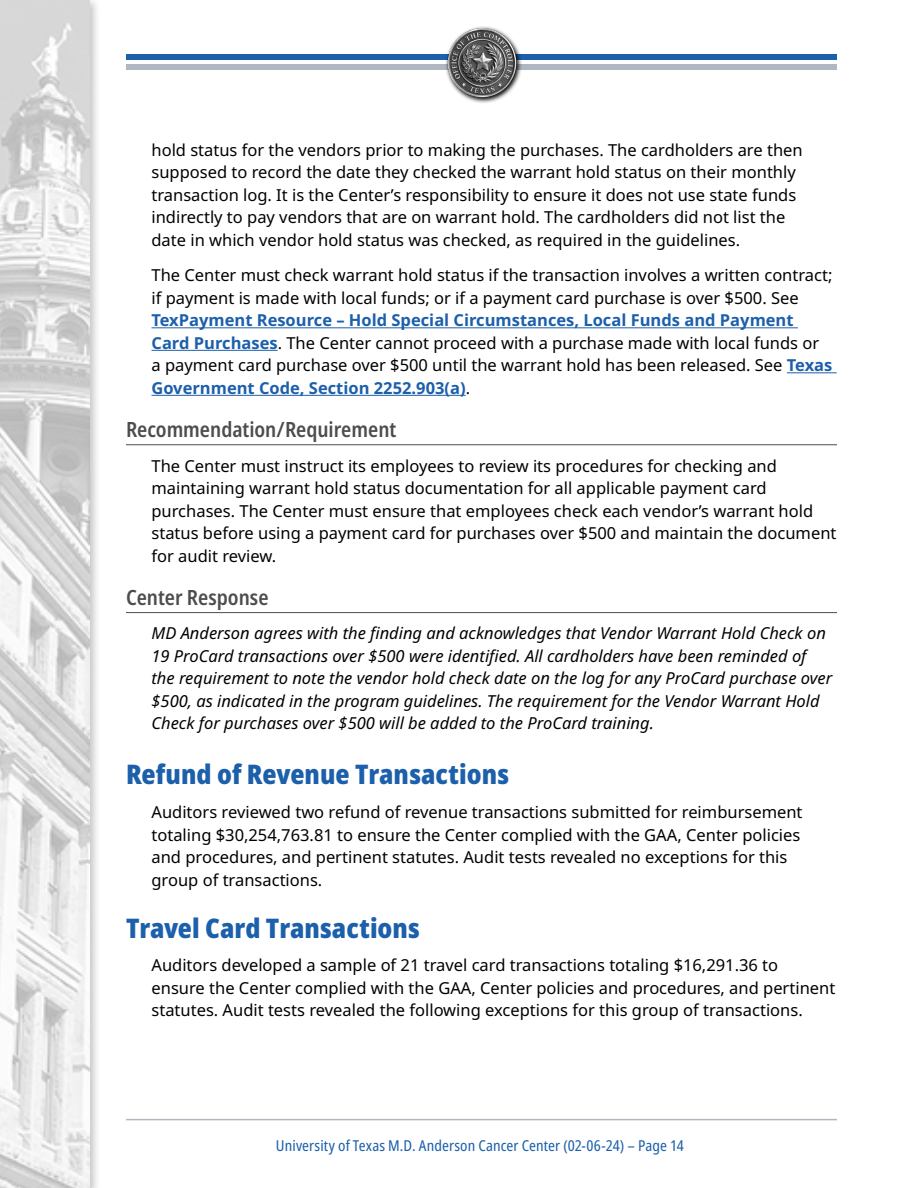
<style>
.page{position:relative;width:918px;height:1188px;background:#fff}
.page>*{position:absolute;margin:0;border:0;box-sizing:border-box;transform-origin:0 0}
.t1{font:900 condensed 27px "Noto Sans";color:#1c5fab}
.t2{font:600 condensed 21px "Noto Sans";color:#4d4d4f}
.t3{font:16.5px/22.5px "Noto Sans";color:#000}
.t4{font:italic 16.5px/22.5px "Noto Sans";color:#000}
.t5{font:condensed 15px "Noto Sans";letter-spacing:.005em;color:#1c5fab}
.s1{font-weight:700;color:#1c5fab}
</style>
<div class="page">
<hr style="left:126px;top:1119px;width:711px;height:1px;background:#b0b7c1">
<div style="left:126px;top:54px;width:711px;height:5px;background:#1c5fab"></div>
<div style="left:126px;top:64px;width:711px;height:6px;background:#b0b7c1"></div>
<div style="left:0;top:0;width:101px;height:1188px;background:#000;opacity:.75"></div>
<img style="left:0;top:0;width:90px;height:1188px">
<svg style="left:472px;top:26px;width:50px;height:77px"></svg>
<img style="left:445px;top:27px;width:73px;height:74px">
<hr style="left:152px;top:327px;width:646px;height:1px;background:#1c5fab">
<hr style="left:152px;top:350px;width:126px;height:1px;background:#1c5fab">
<hr style="left:787px;top:372px;width:50px;height:1px;background:#1c5fab">
<hr style="left:152px;top:395px;width:314px;height:1px;background:#1c5fab">
<hr style="left:126px;top:444px;width:711px;height:1px;background:#4d4d4f">
<hr style="left:126px;top:612px;width:711px;height:1px;background:#4d4d4f">
<p class="t3" style="left:152px;top:139px;width:653px">hold status for the vendors prior to making the purchases. The cardholders are then supposed to record the date they checked the warrant hold status on their monthly transaction log. It is the Center’s responsibility to ensure it does not use state funds indirectly to pay vendors that are on warrant hold. The cardholders did not list the date in which vendor hold status was checked, as required in the guidelines.</p>
<p class="t3" style="left:152px;top:264px;width:683px">The Center must check warrant hold status if the transaction involves a written contract; if payment is made with local funds; or if a payment card purchase is over $500. See</p>
<p class="t3" style="left:152px;top:309px;width:682px"><span class="s1">TexPayment Resource – Hold Special Circumstances, Local Funds and Payment Card Purchases</span>. The Center cannot proceed with a purchase made with local funds or a payment card purchase over $500 until the warrant hold has been released. See <span class="s1">Texas Government Code, Section 2252.903(a)</span>.</p>
<p class="t2" style="left:126px;top:414px;width:272px">Recommendation/Requirement</p>
<p class="t3" style="left:152px;top:455px;width:687px">The Center must instruct its employees to review its procedures for checking and maintaining warrant hold status documentation for all applicable payment card purchases. The Center must ensure that employees check each vendor’s warrant hold status before using a payment card for purchases over $500 and maintain the document for audit review.</p>
<p class="t2" style="left:126px;top:582px;width:144px">Center Response</p>
<p class="t4" style="left:152px;top:622px;width:682px">MD Anderson agrees with the finding and acknowledges that Vendor Warrant Hold Check on 19 ProCard transactions over $500 were identified. All cardholders have been reminded of the requirement to note the vendor hold check date on the log for any ProCard purchase over $500, as indicated in the program guidelines. The requirement for the Vendor Warrant Hold Check for purchases over $500 will be added to the ProCard training.</p>
<h1 class="t1" style="left:126px;top:754px;width:385px">Refund of Revenue Transactions</h1>
<p class="t3" style="left:152px;top:801px;width:653px">Auditors reviewed two refund of revenue transactions submitted for reimbursement totaling $30,254,763.81 to ensure the Center complied with the GAA, Center policies and procedures, and pertinent statutes. Audit tests revealed no exceptions for this group of transactions.</p>
<h1 class="t1" style="left:126px;top:907px;width:295px">Travel Card Transactions</h1>
<p class="t3" style="left:152px;top:955px;width:685px">Auditors developed a sample of 21 travel card transactions totaling $16,291.36 to ensure the Center complied with the GAA, Center policies and procedures, and pertinent statutes. Audit tests revealed the following exceptions for this group of transactions.</p>
<p class="t5" style="left:276px;top:1135px;width:409px">University of Texas M.D. Anderson Cancer Center (02-06-24) – Page 14</p>
</div>
